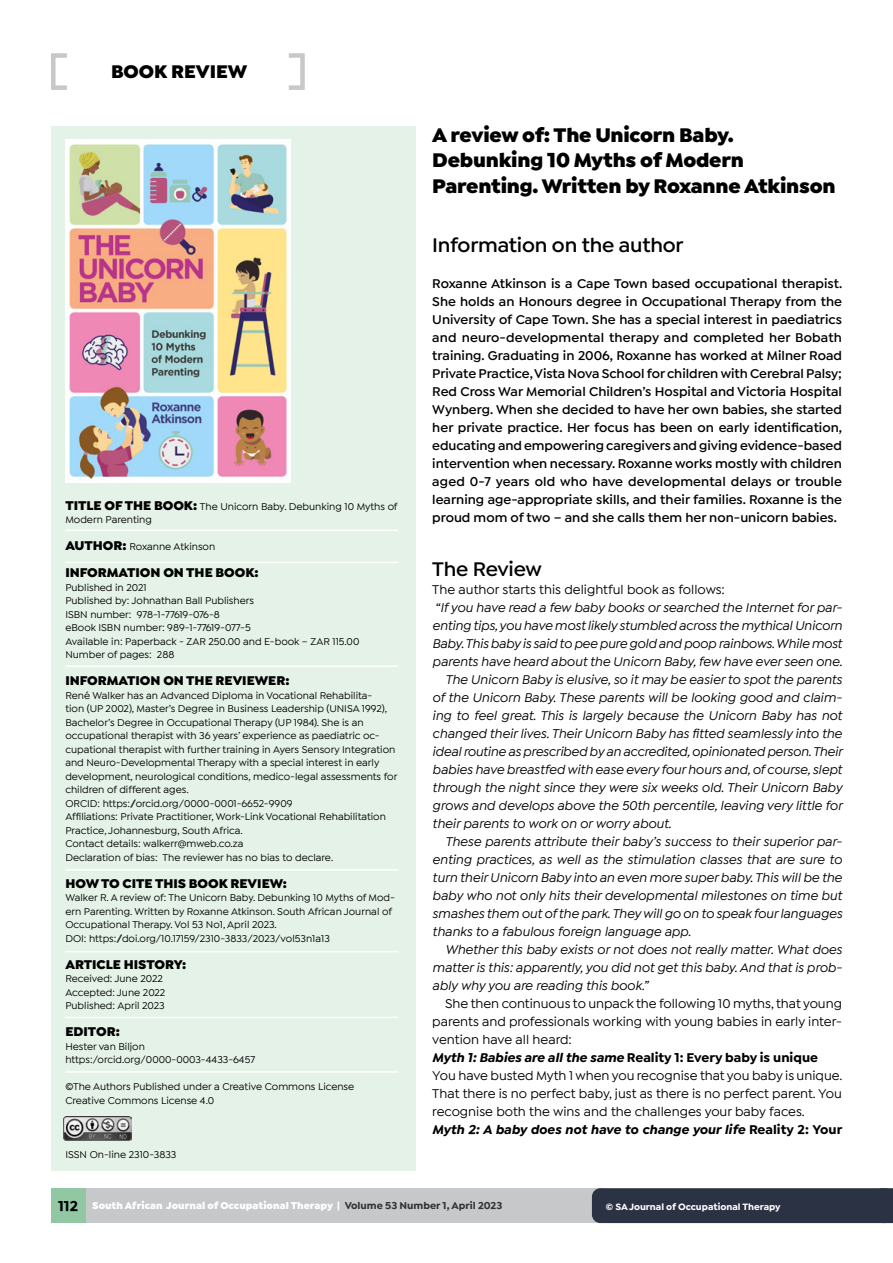
<style>
.page{position:relative;width:893px;height:1263px;background:#fff}
.page>*{position:absolute;margin:0;border:0;box-sizing:border-box;transform-origin:0 0}
.t1{font:900 21px/25.5px "Isidora Sans";letter-spacing:-.01em;color:#000}
.t2{font:600 21px "Isidora Sans";letter-spacing:-.01em;color:#000}
.t3{font:900 19.5px "Isidora Sans";color:#000}
.t4{font:italic 500 13.5px "Isidora Sans";color:#000}
.t5{font:600 13.5px/18px "Isidora Sans";color:#000;text-align:justify}
.t6{font:500 13.5px/18px "Isidora Sans";color:#000}
.t7{font:900 13.5px "Isidora Sans";color:#000}
.t8{font:500 10.5px/13.5px "Isidora Sans";color:#000}
.t9{font:900 10.5px "Isidora Sans";color:#fff}
.t10{font:700 9.75px "Isidora Sans";color:#fff}
.s1{font-weight:900;font-size:13.5px}
.s2{font-weight:700;font-style:italic}
.s3{font-weight:700}
.s4{font-weight:700;font-size:15px;color:#000}
.s5{font-weight:700;color:#333}
</style>
<div class="page">
<div style="left:51px;top:1188px;width:551px;height:35px;background:#c7c8ca"></div>
<div style="left:592px;top:1188px;width:301px;height:35px;background:#2b3244;border-radius:9px"></div>
<svg style="left:874px;top:1188px;width:19px;height:35px"></svg>
<div style="left:51px;top:1188px;width:34px;height:35px;background:#91c7a3"></div>
<div style="left:51px;top:126px;width:364px;height:1044px;background:#e4f2e8"></div>
<div style="left:51px;top:53px;width:18px;height:37px;border:4px solid #c7c8ca"></div>
<div style="left:287px;top:53px;width:18px;height:37px;border:4px solid #c7c8ca"></div>
<hr style="left:65px;top:530px;width:333px;height:1px;background:#fff">
<hr style="left:65px;top:562px;width:333px;height:1px;background:#fff">
<hr style="left:65px;top:869px;width:333px;height:1px;background:#fff">
<hr style="left:65px;top:665px;width:333px;height:2px;background:#fff">
<hr style="left:65px;top:1017px;width:333px;height:1px;background:#fff">
<hr style="left:65px;top:1071px;width:333px;height:2px;background:#fff">
<hr style="left:65px;top:951px;width:333px;height:1px;background:#fff">
<img style="left:65px;top:140px;width:226px;height:343px">
<img style="left:64px;top:1116px;width:68px;height:24px">
<h2 class="t3" style="left:111px;top:59px;width:138px">BOOK REVIEW</h2>
<p class="t8" style="left:65px;top:499px;width:334px"><span class="s1">TITLE OF THE BOOK:</span> The Unicorn Baby. Debunking 10 Myths of<br>Modern Parenting</p>
<p class="t8" style="left:65px;top:540px;width:151px"><span class="s1">AUTHOR:</span> Roxanne Atkinson</p>
<p class="t7" style="left:65px;top:564px;width:195px">INFORMATION ON THE BOOK:</p>
<p class="t8" style="left:65px;top:580px;width:296px">Published in 2021<br>Published by: Johnathan Ball Publishers<br>ISBN number: 978-1-77619-076-8<br>eBook ISBN number: 989-1-77619-077-5<br>Available in: Paperback - ZAR 250.00 and E-book – ZAR 115.00<br>Number of pages: 288</p>
<p class="t7" style="left:65px;top:672px;width:226px">INFORMATION ON THE REVIEWER:</p>
<p class="t8" style="left:65px;top:688px;width:333px">René Walker has an Advanced Diploma in Vocational Rehabilita-<br>tion (UP 2002), Master’s Degree in Business Leadership (UNISA 1992), Bachelor’s Degree in Occupational Therapy (UP 1984). She is an occupational therapist with 36 years’ experience as paediatric oc&shy;cupational therapist with further training in Ayers Sensory Integration and Neuro-Developmental Therapy with a special interest in early development, neurological conditions, medico-legal assessments for children of different ages.<br>ORCID: https:/orcid.org/0000-0001-6652-9909<br>Affiliations: Private Practitioner, Work-Link Vocational Rehabilitation Practice, Johannesburg, South Africa.<br>Contact details: walkerr@mweb.co.za<br>Declaration of bias: The reviewer has no bias to declare.</p>
<p class="t7" style="left:65px;top:874px;width:223px">HOW TO CITE THIS BOOK REVIEW:</p>
<p class="t8" style="left:65px;top:891px;width:331px">Walker R. A review of: The Unicorn Baby. Debunking 10 Myths of Mod&shy;ern Parenting. Written by Roxanne Atkinson. South African Journal of Occupational Therapy. Vol 53 No1, April 2023.<br>DOI: https:/doi.org/10.17159/2310-3833/2023/vol53n1a13</p>
<p class="t7" style="left:65px;top:955px;width:123px">ARTICLE HISTORY:</p>
<p class="t8" style="left:65px;top:972px;width:102px">Received: June 2022<br>Accepted: June 2022<br>Published: April 2023</p>
<p class="t7" style="left:65px;top:1023px;width:56px">EDITOR:</p>
<p class="t8" style="left:65px;top:1039px;width:191px">Hester van Biljon https:/orcid.org/0000-0003-4433-6457</p>
<p class="t8" style="left:65px;top:1080px;width:290px">©The Authors Published under a Creative Commons License<br>Creative Commons License 4.0</p>
<p class="t8" style="left:65px;top:1147px;width:113px">ISSN On-line 2310-3833</p>
<h1 class="t1" style="left:432px;top:122px;width:405px">A review of: The Unicorn Baby.<br>Debunking 10 Myths of Modern<br>Parenting. Written by Roxanne Atkinson</h1>
<h1 class="t2" style="left:432px;top:233px;width:253px">Information on the author</h1>
<p class="t5" style="left:432px;top:275px;width:411px">Roxanne Atkinson is a Cape Town based occupational therapist.<br>She holds an Honours degree in Occupational Therapy from the University of Cape Town. She has a special interest in paediatrics and neuro-developmental therapy and completed her Bobath training. Graduating in 2006, Roxanne has worked at Milner Road Private Practice, Vista Nova School for children with Cerebral Palsy; Red Cross War Memorial Children’s Hospital and Victoria Hospital Wynberg. When she decided to have her own babies, she started her private practice. Her focus has been on early identification, educating and empowering caregivers and giving evidence-based intervention when necessary. Roxanne works mostly with children aged 0-7 years old who have developmental delays or trouble learning age-appropriate skills, and their families. Roxanne is the proud mom of two – and she calls them her non-unicorn babies.</p>
<h1 class="t2" style="left:432px;top:557px;width:111px">The Review</h1>
<p class="t6" style="left:432px;top:581px;width:294px">The author starts this delightful book as follows:</p>
<p class="t4" style="left:435px;top:600px;width:408px">“If you have read a few baby books or searched the Internet for par-</p>
<p class="t4" style="left:432px;top:618px;width:411px">enting tips, you have most likely stumbled across the mythical Unicorn</p>
<p class="t4" style="left:432px;top:636px;width:411px">Baby. This baby is said to pee pure gold and poop rainbows. While most</p>
<p class="t4" style="left:432px;top:654px;width:412px">parents have heard about the Unicorn Baby, few have ever seen one.</p>
<p class="t4" style="left:445px;top:672px;width:398px">The Unicorn Baby is elusive, so it may be easier to spot the parents</p>
<p class="t4" style="left:432px;top:690px;width:411px">of the Unicorn Baby. These parents will be looking good and claim-</p>
<p class="t4" style="left:432px;top:708px;width:411px">ing to feel great. This is largely because the Unicorn Baby has not</p>
<p class="t4" style="left:432px;top:726px;width:411px">changed their lives. Their Unicorn Baby has fitted seamlessly into the</p>
<p class="t4" style="left:432px;top:744px;width:412px">ideal routine as prescribed by an accredited, opinionated person. Their</p>
<p class="t4" style="left:432px;top:762px;width:411px">babies have breastfed with ease every four hours and, of course, slept</p>
<p class="t4" style="left:432px;top:780px;width:411px">through the night since they were six weeks old. Their Unicorn Baby</p>
<p class="t4" style="left:432px;top:798px;width:412px">grows and develops above the 50th percentile, leaving very little for</p>
<p class="t4" style="left:432px;top:816px;width:241px">their parents to work on or worry about.</p>
<p class="t4" style="left:445px;top:834px;width:398px">These parents attribute their baby’s success to their superior par-</p>
<p class="t4" style="left:432px;top:852px;width:411px">enting practices, as well as the stimulation classes that are sure to</p>
<p class="t4" style="left:432px;top:870px;width:411px">turn their Unicorn Baby into an even more super baby. This will be the</p>
<p class="t4" style="left:432px;top:888px;width:411px">baby who not only hits their developmental milestones on time but</p>
<p class="t4" style="left:432px;top:906px;width:411px">smashes them out of the park. They will go on to speak four languages</p>
<p class="t4" style="left:432px;top:924px;width:260px">thanks to a fabulous foreign language app.</p>
<p class="t4" style="left:445px;top:942px;width:398px">Whether this baby exists or not does not really matter. What does</p>
<p class="t4" style="left:432px;top:960px;width:411px">matter is this: apparently, you did not get this baby. And that is prob-</p>
<p class="t4" style="left:432px;top:978px;width:217px">ably why you are reading this book.”</p>
<p class="t6" style="left:432px;top:994px;width:412px;text-indent:13px">She then continuous to unpack the following 10 myths, that young parents and professionals working with young babies in early inter&shy;vention have all heard:<br><span class="s2">Myth 1: Babies are all the same</span> <span class="s3">Reality 1: Every baby is unique </span>You have busted Myth 1 when you recognise that you baby is unique.<br>That there is no perfect baby, just as there is no perfect parent. You recognise both the wins and the challenges your baby faces.<br><span class="s2">Myth 2: A baby does not have to change your life</span> <span class="s3">Reality 2: Your</span></p>
<p class="t9" style="left:58px;top:1199px;width:446px"><span class="s4">112</span> South African Journal of Occupational Therapy | <span class="s5">Volume 53 Number 1, April 2023</span></p>
<p class="t10" style="left:606px;top:1201px;width:176px">© SA Journal of Occupational Therapy</p>
</div>
